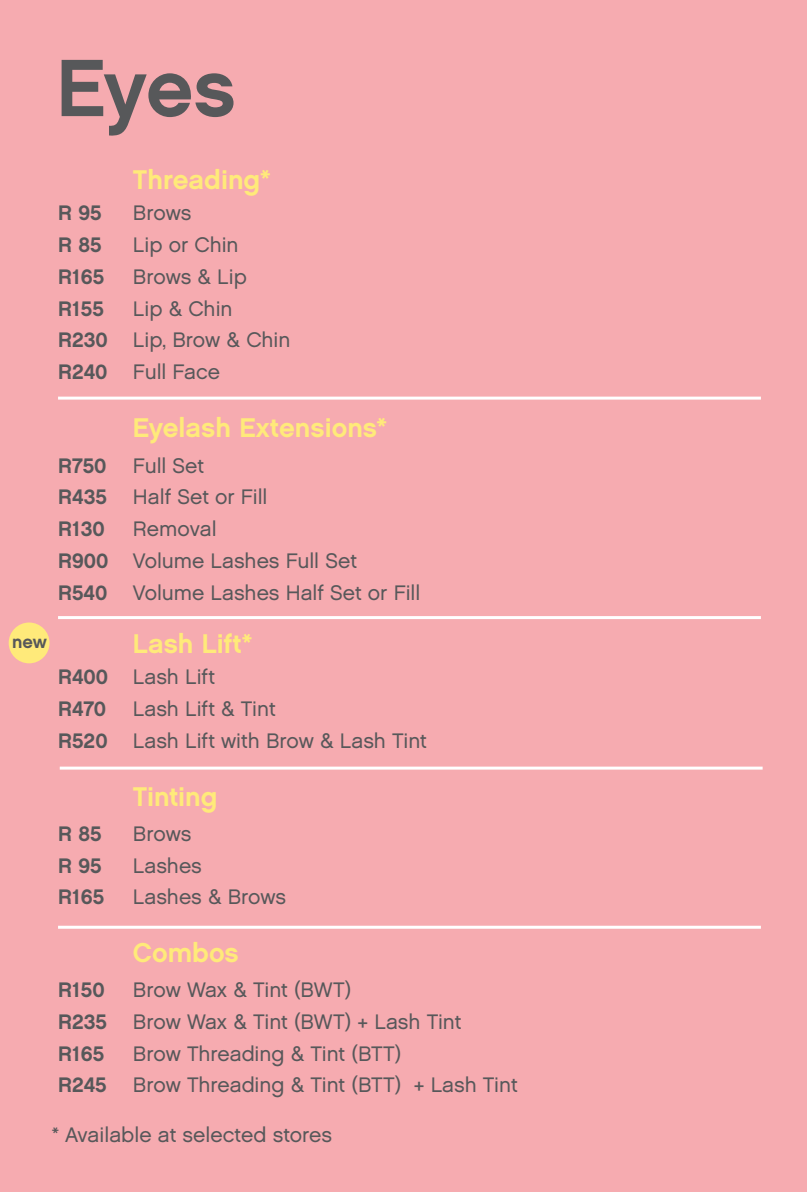
<style>
.page{position:relative;width:807px;height:1192px;background:#fff}
.page>*{position:absolute;margin:0;border:0;box-sizing:border-box;transform-origin:0 0}
.t1{font:81px "Chalet New York Nineteen Sixty";color:#57585a}
.t2{font:27px "Chalet New York Nineteen Sixty";color:#ffea7a}
.t3{font:21px/31.8px "Chalet London Nineteen Sixty";color:#57585a}
.t4{font:21px "Chalet New York Nineteen Sixty";color:#57585a}
.t5{font:18px "Chalet New York Nineteen Sixty";color:#57585a}
.s1{font-family:"Chalet New York Nineteen Sixty"}
</style>
<div class="page">
<hr style="left:806px;top:0;width:1px;height:1192px;background:#feca57">
<div style="left:0;top:0;width:806px;height:1192px;background:#f6abb0"></div>
<div style="left:9px;top:622px;width:41px;height:41px;background:#ffea7a;border-radius:50%"></div>
<hr style="left:58px;top:396px;width:702px;height:3px;background:#fff">
<hr style="left:58px;top:616px;width:702px;height:3px;background:#fff">
<hr style="left:60px;top:766px;width:702px;height:3px;background:#fff">
<hr style="left:58px;top:925px;width:702px;height:3px;background:#fff">
<h1 class="t1" style="left:56px;top:39px;width:181px">Eyes</h1>
<p class="t5" style="left:12px;top:631px;width:36px">new</p>
<p class="t2" style="left:133px;top:163px;width:139px">Threading*</p>
<p class="t4" style="left:58px;top:200px;width:45px">R 95</p>
<p class="t3" style="left:133px;top:197px;width:60px">Brows</p>
<p class="t4" style="left:58px;top:232px;width:45px">R 85</p>
<p class="t3" style="left:133px;top:229px;width:107px">Lip or Chin</p>
<p class="t4" style="left:58px;top:264px;width:48px">R165</p>
<p class="t3" style="left:133px;top:260px;width:115px">Brows &amp; Lip</p>
<p class="t4" style="left:58px;top:295px;width:47px">R155</p>
<p class="t3" style="left:58px;top:292px;width:234px;text-indent:75px">Lip &amp; Chin<br><span class="s1">R230</span> Lip, Brow &amp; Chin<br><span class="s1">R240</span> Full Face</p>
<p class="t2" style="left:133px;top:411px;width:255px">Eyelash Extensions*</p>
<p class="t4" style="left:58px;top:452px;width:50px">R750</p>
<p class="t3" style="left:58px;top:449px;width:211px;text-align:center">Full Set<br><span class="s1">R435</span> Half Set or Fill</p>
<p class="t4" style="left:58px;top:516px;width:48px">R130</p>
<p class="t3" style="left:58px;top:513px;width:363px;text-indent:75px">Removal<br><span class="s1">R900</span> Volume Lashes Full Set<br><span class="s1">R540</span> Volume Lashes Half Set or Fill</p>
<p class="t2" style="left:133px;top:627px;width:121px">Lash Lift*</p>
<p class="t3" style="left:58px;top:661px;width:158px"><span class="s1">R400</span> Lash Lift</p>
<p class="t4" style="left:58px;top:696px;width:50px">R470</p>
<p class="t3" style="left:58px;top:692px;width:370px;text-indent:75px">Lash Lift &amp; Tint<br><span class="s1">R520</span> Lash Lift with Brow &amp; Lash Tint</p>
<p class="t2" style="left:133px;top:780px;width:86px">Tinting</p>
<p class="t4" style="left:58px;top:821px;width:45px">R 85</p>
<p class="t3" style="left:133px;top:817px;width:60px">Brows</p>
<p class="t4" style="left:58px;top:852px;width:45px">R 95</p>
<p class="t3" style="left:133px;top:849px;width:70px">Lashes</p>
<p class="t4" style="left:58px;top:884px;width:48px">R165</p>
<p class="t3" style="left:133px;top:881px;width:155px">Lashes &amp; Brows</p>
<p class="t2" style="left:133px;top:936px;width:107px">Combos</p>
<p class="t4" style="left:58px;top:977px;width:48px">R150</p>
<p class="t3" style="left:58px;top:973px;width:405px;text-indent:75px">Brow Wax &amp; Tint (BWT)<br><span class="s1">R235</span> Brow Wax &amp; Tint (BWT) + Lash Tint</p>
<p class="t4" style="left:58px;top:1040px;width:48px">R165</p>
<p class="t3" style="left:58px;top:1037px;width:461px;text-indent:75px">Brow Threading &amp; Tint (BTT)<br><span class="s1">R245</span> Brow Threading &amp; Tint (BTT) + Lash Tint</p>
<p class="t3" style="left:52px;top:1118px;width:282px">* Available at selected stores</p>
</div>
